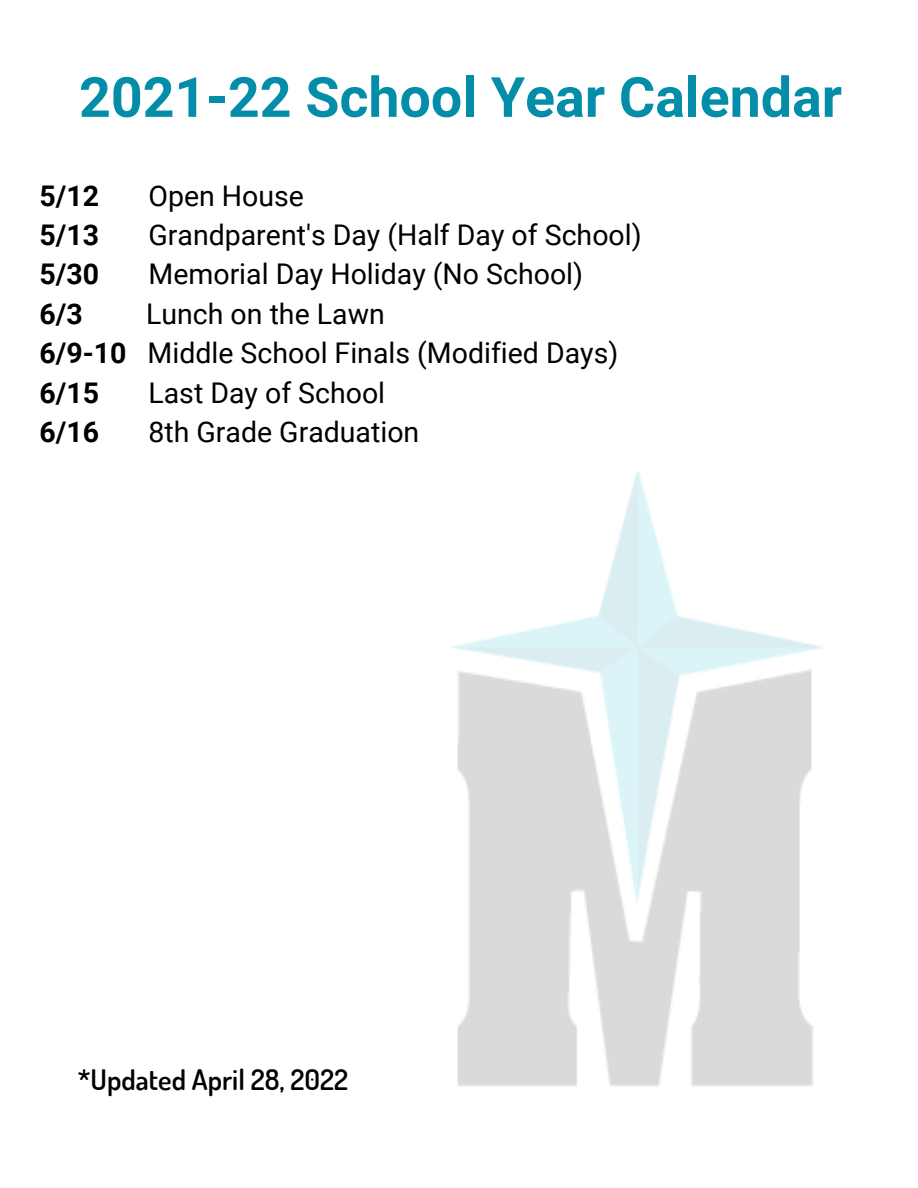
<style>
.page{position:relative;width:918px;height:1188px;background:#fff}
.page>*{position:absolute;margin:0;border:0;box-sizing:border-box;transform-origin:0 0}
.t1{font:700 55.5px "Roboto";color:#038da8}
.t2{font:28.5px "Roboto";color:#000}
.t3{font:700 28.5px "Roboto";color:#000}
.t4{font:600 28.35px "Dosis";color:#000}
.s1{font-weight:700}
</style>
<div class="page">
<img style="left:451px;top:472px;width:372px;height:614px">
<p class="t1" style="left:79px;top:65px;width:764px">2021-22 School Year Calendar</p>
<p class="t3" style="left:39px;top:179px;width:61px">5/12</p>
<p class="t2" style="left:148px;top:179px;width:157px">Open House</p>
<p class="t3" style="left:39px;top:219px;width:61px">5/13</p>
<p class="t2" style="left:148px;top:219px;width:495px">Grandparent's Day (Half Day of School)</p>
<p class="t3" style="left:39px;top:258px;width:61px">5/30</p>
<p class="t2" style="left:148px;top:258px;width:436px">Memorial Day Holiday (No School)</p>
<p class="t3" style="left:39px;top:297px;width:45px">6/3</p>
<p class="t2" style="left:146px;top:297px;width:240px">Lunch on the Lawn</p>
<p class="t2" style="left:39px;top:337px;width:580px"><span class="s1">6/9-10</span> Middle School Finals (Modified Days)</p>
<p class="t3" style="left:39px;top:376px;width:61px">6/15</p>
<p class="t2" style="left:148px;top:376px;width:238px">Last Day of School</p>
<p class="t3" style="left:39px;top:416px;width:61px">6/16</p>
<p class="t2" style="left:148px;top:416px;width:272px">8th Grade Graduation</p>
<p class="t4" style="left:78px;top:1061px;width:272px">*Updated April 28, 2022</p>
</div>
